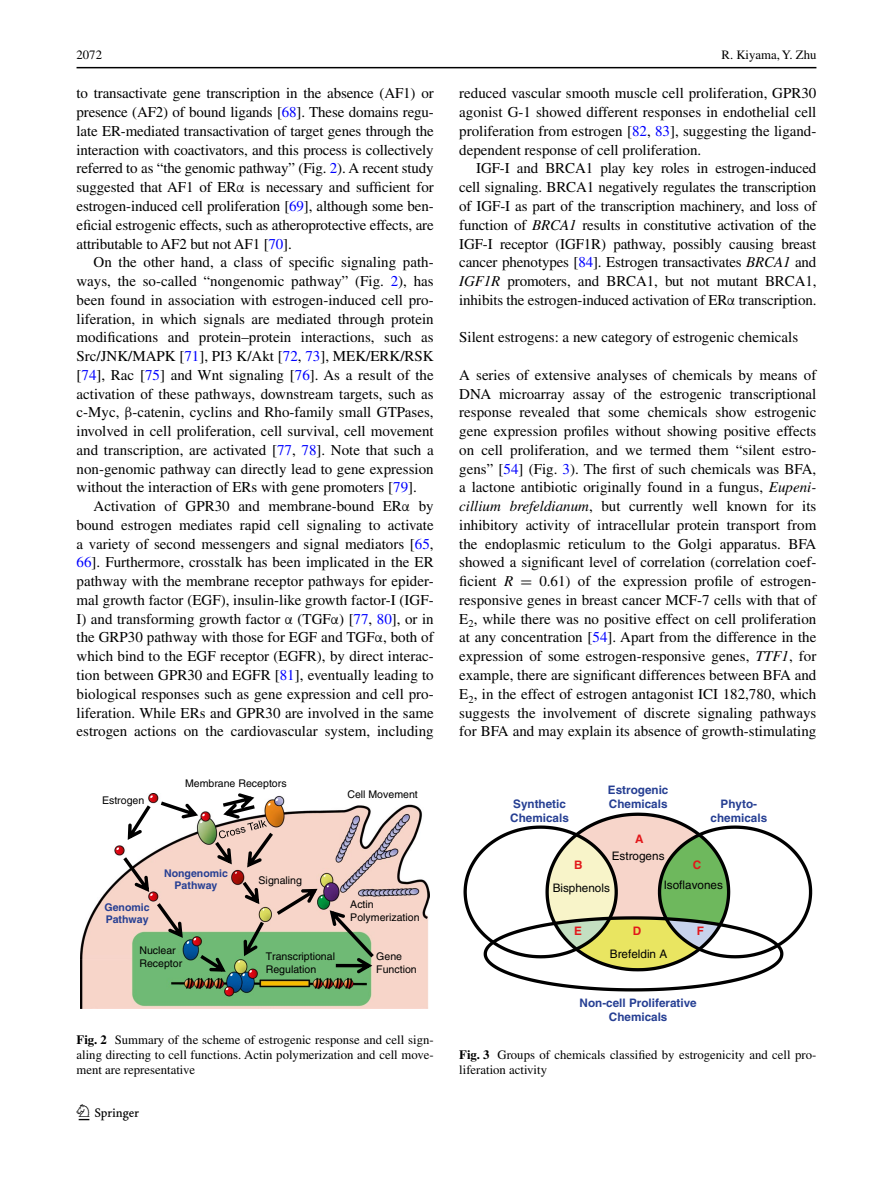
<style>
.page{position:relative;width:893px;height:1187px;background:#fff}
.page>*{position:absolute;margin:0;border:0;box-sizing:border-box;transform-origin:0 0}
.t1{font:22.5px "Springnew";color:#000}
.t2{font:15px/18.8px "Times";color:#000;text-align:justify}
.t3{font:12.75px/15px "Times";color:#000;text-align:justify}
.t4{font:700 11.7px/14.1px "Helvetica";color:#263f93;text-align:center}
.t5{font:11.7px "Helvetica";color:#000}
.t6{font:700 11.7px "Helvetica";color:#e2171a}
.t7{font:10.5px/12.8px "Helvetica";color:#000}
.t8{font:700 10.5px/12.8px "Helvetica";color:#263f93}
.s1{color:#00f}
.s2{font-family:"MTGU"}
.s3{font-weight:700}
.s4{font-style:italic}
.s5{font-family:"MTSY"}
</style>
<div class="page">
<hr style="left:77px;top:67px;width:739px;height:1px;background:#000">
<img style="left:81px;top:804px;width:349px;height:204px">
<svg style="left:116px;top:793px;width:258px;height:183px"></svg>
<svg style="left:463px;top:812px;width:349px;height:179px"></svg>
<p class="t3" style="left:77px;top:48px;width:27px">2072</p>
<p class="t3" style="left:721px;top:48px;width:96px">R. Kiyama, Y. Zhu</p>
<p class="t2" style="left:77px;top:84px;width:359px">to transactivate gene transcription in the absence (AF1) or presence (AF2) of bound ligands [<span class="s1">68</span>]. These domains regu&shy;late ER-mediated transactivation of target genes through the interaction with coactivators, and this process is collectively referred to as “the genomic pathway” (Fig. <span class="s1">2</span>). A recent study suggested that AF1 of ER<span class="s2">α</span> is necessary and sufficient for estrogen-induced cell proliferation [<span class="s1">69</span>], although some ben&shy;eficial estrogenic effects, such as atheroprotective effects, are attributable to AF2 but not AF1 [<span class="s1">70</span>].</p>
<p class="t2" style="left:77px;top:253px;width:359px;text-indent:17px">On the other hand, a class of specific signaling path&shy;ways, the so-called “nongenomic pathway” (Fig. <span class="s1">2</span>), has been found in association with estrogen-induced cell pro&shy;liferation, in which signals are mediated through protein modifications and protein–protein interactions, such as Src/JNK/MAPK [<span class="s1">71</span>], PI3 K/Akt [<span class="s1">72</span>, <span class="s1">73</span>], MEK/ERK/RSK [<span class="s1">74</span>], Rac [<span class="s1">75</span>] and Wnt signaling [<span class="s1">76</span>]. As a result of the activation of these pathways, downstream targets, such as c-Myc, <span class="s2">β</span>-catenin, cyclins and Rho-family small GTPases, involved in cell proliferation, cell survival, cell movement and transcription, are activated [<span class="s1">77</span>, <span class="s1">78</span>]. Note that such a non-genomic pathway can directly lead to gene expression without the interaction of ERs with gene promoters [<span class="s1">79</span>].</p>
<p class="t2" style="left:77px;top:496px;width:359px;text-indent:17px">Activation of GPR30 and membrane-bound ER<span class="s2">α</span> by bound estrogen mediates rapid cell signaling to activate a variety of second messengers and signal mediators [<span class="s1">65</span>, <span class="s1">66</span>]. Furthermore, crosstalk has been implicated in the ER pathway with the membrane receptor pathways for epider&shy;mal growth factor (EGF), insulin-like growth factor-I (IGF-I) and transforming growth factor <span class="s2">α</span> (TGF<span class="s2">α</span>) [<span class="s1">77</span>, <span class="s1">80</span>], or in the GRP30 pathway with those for EGF and TGF<span class="s2">α</span>, both of which bind to the EGF receptor (EGFR), by direct interac&shy;tion between GPR30 and EGFR [<span class="s1">81</span>], eventually leading to biological responses such as gene expression and cell pro&shy;liferation. While ERs and GPR30 are involved in the same estrogen actions on the cardiovascular system, including</p>
<p class="t7" style="left:102px;top:793px;width:44px">Estrogen</p>
<p class="t7" style="left:185px;top:777px;width:103px">Membrane Receptors</p>
<p class="t8" style="left:104px;top:900px;width:47px">Genomic<br>Pathway</p>
<p class="t8" style="left:164px;top:866px;width:66px;text-align:center">Nongenomic<br>Pathway</p>
<p class="t7" style="left:259px;top:873px;width:45px">Signaling</p>
<p class="t7" style="left:347px;top:787px;width:72px">Cell Movement</p>
<p class="t7" style="left:350px;top:897px;width:71px">Actin<br>Polymerization</p>
<p class="t7" style="left:139px;top:943px;width:44px">Nuclear<br>Receptor</p>
<p class="t7" style="left:266px;top:950px;width:71px">Transcriptional<br>Regulation</p>
<p class="t7" style="left:376px;top:950px;width:42px">Gene<br>Function</p>
<p class="t3" style="left:77px;top:1032px;width:359px"><span class="s3">Fig. 2</span> Summary of the scheme of estrogenic response and cell sign&shy;aling directing to cell functions. Actin polymerization and cell move&shy;ment are representative</p>
<h1 class="t1" style="left:79px;top:1104px;width:62px">1 3</h1>
<p class="t2" style="left:459px;top:84px;width:359px">reduced vascular smooth muscle cell proliferation, GPR30 agonist G-1 showed different responses in endothelial cell proliferation from estrogen [<span class="s1">82</span>, <span class="s1">83</span>], suggesting the ligand&shy;dependent response of cell proliferation.</p>
<p class="t2" style="left:459px;top:159px;width:359px;text-indent:17px">IGF-I and BRCA1 play key roles in estrogen-induced cell signaling. BRCA1 negatively regulates the transcription of IGF-I as part of the transcription machinery, and loss of function of <span class="s4">BRCA1</span> results in constitutive activation of the IGF-I receptor (IGF1R) pathway, possibly causing breast cancer phenotypes [<span class="s1">84</span>]. Estrogen transactivates <span class="s4">BRCA1</span> and <span class="s4">IGF1R</span> promoters, and BRCA1, but not mutant BRCA1, inhibits the estrogen-induced activation of ER<span class="s2">α</span> transcription.</p>
<p class="t2" style="left:459px;top:328px;width:340px">Silent estrogens: a new category of estrogenic chemicals</p>
<p class="t2" style="left:459px;top:365px;width:359px">A series of extensive analyses of chemicals by means of DNA microarray assay of the estrogenic transcriptional response revealed that some chemicals show estrogenic gene expression profiles without showing positive effects on cell proliferation, and we termed them “silent estro&shy;gens” [<span class="s1">54</span>] (Fig. <span class="s1">3</span>). The first of such chemicals was BFA, a lactone antibiotic originally found in a fungus, <span class="s4">Eupeni&shy;cillium brefeldianum</span>, but currently well known for its inhibitory activity of intracellular protein transport from the endoplasmic reticulum to the Golgi apparatus. BFA showed a significant level of correlation (correlation coef&shy;ficient <span class="s4">R</span> <span class="s5">=</span> 0.61) of the expression profile of estrogen&shy;responsive genes in breast cancer MCF-7 cells with that of E<sub>2</sub>, while there was no positive effect on cell proliferation at any concentration [<span class="s1">54</span>]. Apart from the difference in the expression of some estrogen-responsive genes, <span class="s4">TTF1</span>, for example, there are significant differences between BFA and E<sub>2</sub>, in the effect of estrogen antagonist ICI 182,780, which suggests the involvement of discrete signaling pathways for BFA and may explain its absence of growth-stimulating</p>
<p class="t4" style="left:510px;top:796px;width:60px;text-align:left">Synthetic<br>Chemicals</p>
<p class="t4" style="left:608px;top:782px;width:62px;text-align:left">Estrogenic<br>Chemicals</p>
<p class="t6" style="left:635px;top:831px;width:10px">A</p>
<p class="t5" style="left:612px;top:848px;width:54px">Estrogens</p>
<p class="t6" style="left:574px;top:857px;width:10px">B</p>
<p class="t6" style="left:693px;top:857px;width:10px">C</p>
<p class="t4" style="left:711px;top:796px;width:58px">Phyto&shy;chemicals</p>
<p class="t5" style="left:553px;top:880px;width:59px">Bisphenols</p>
<p class="t5" style="left:664px;top:877px;width:61px">Isoflavones</p>
<p class="t6" style="left:574px;top:923px;width:9px">E</p>
<p class="t6" style="left:633px;top:923px;width:10px">D</p>
<p class="t6" style="left:697px;top:923px;width:9px">F</p>
<p class="t5" style="left:610px;top:946px;width:59px">Brefeldin A</p>
<p class="t4" style="left:580px;top:995px;width:119px">Non-cell Proliferative<br>Chemicals</p>
<p class="t3" style="left:459px;top:1047px;width:359px"><span class="s3">Fig. 3</span> Groups of chemicals classified by estrogenicity and cell pro&shy;liferation activity</p>
</div>
